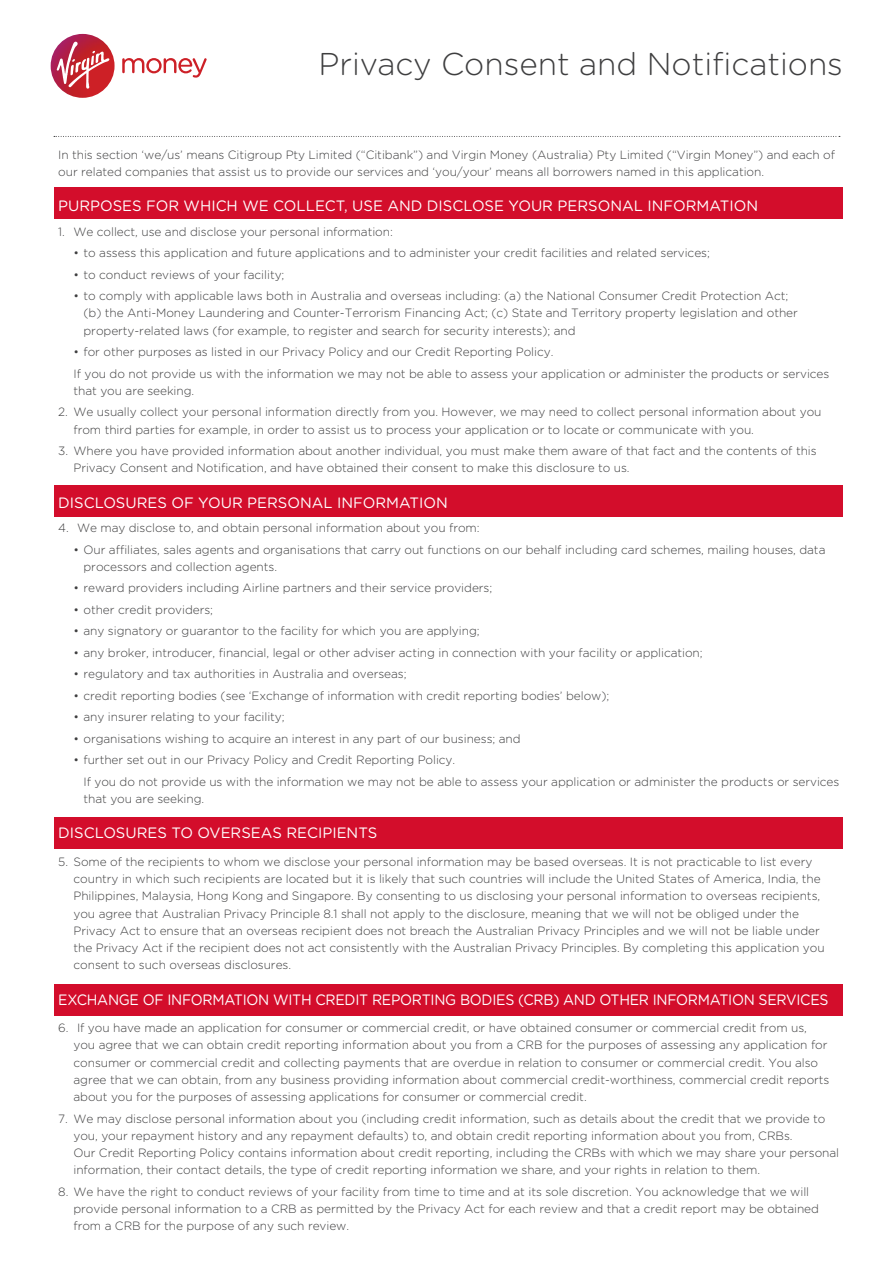
<style>
.page{position:relative;width:893px;height:1263px;background:#fff}
.page>*{position:absolute;margin:0;border:0;box-sizing:border-box;transform-origin:0 0}
.main_header{font:300 31.5px "Gotham Rounded";color:#3e3e3f}
.t1{font:15px "Gotham Rounded";color:#fff}
.t2{font:15px "Gotham Rounded";letter-spacing:-.02em;color:#fff;scale:.94 1}
.Heading_1{font:300 12px/17.2px "Gotham Rounded";letter-spacing:-.005em;color:#3e3e3f}
</style>
<div class="page">
<div style="left:54px;top:188px;width:788px;height:31px;background:#d30d2b"></div>
<div style="left:54px;top:486px;width:788px;height:31px;background:#d30d2b"></div>
<div style="left:54px;top:818px;width:788px;height:31px;background:#d30d2b"></div>
<div style="left:54px;top:984px;width:788px;height:31px;background:#d30d2b"></div>
<svg style="left:54px;top:136px;width:786px;height:1px"></svg>
<svg style="left:122px;top:58px;width:85px;height:20px"></svg>
<img style="left:51px;top:34px;width:64px;height:64px;border-radius:32px">
<svg style="left:57px;top:42px;width:52px;height:47px"></svg>
<p class="main_header" style="left:318px;top:43px;width:526px">Privacy Consent and Notifications</p>
<p class="Heading_1" style="left:58px;top:145px;width:778px">In this section ‘we/us’ means Citigroup Pty Limited (“Citibank”) and Virgin Money (Australia) Pty Limited (“Virgin Money”) and each of our related companies that assist us to provide our services and ‘you/your’ means all borrowers named in this application.</p>
<p class="t1" style="left:58px;top:195px;width:701px">PURPOSES FOR WHICH WE COLLECT, USE AND DISCLOSE YOUR PERSONAL INFORMATION</p>
<p class="Heading_1" style="left:58px;top:222px;width:336px">1. We collect, use and disclose your personal information:</p>
<p class="Heading_1" style="left:73px;top:244px;width:638px">• to assess this application and future applications and to administer your credit facilities and related services;</p>
<p class="Heading_1" style="left:73px;top:265px;width:212px">• to conduct reviews of your facility;</p>
<p class="Heading_1" style="left:84px;top:287px;width:716px;text-indent:-10px">• to comply with applicable laws both in Australia and overseas including: (a) the National Consumer Credit Protection Act; (b) the Anti-Money Laundering and Counter-Terrorism Financing Act; (c) State and Territory property legislation and other property-related laws (for example, to register and search for security interests); and</p>
<p class="Heading_1" style="left:73px;top:343px;width:481px">• for other purposes as listed in our Privacy Policy and our Credit Reporting Policy.</p>
<p class="Heading_1" style="left:73px;top:364px;width:757px">If you do not provide us with the information we may not be able to assess your application or administer the products or services that you are seeking.</p>
<p class="Heading_1" style="left:73px;top:403px;width:749px;text-indent:-15px">2. We usually collect your personal information directly from you. However, we may need to collect personal information about you from third parties for example, in order to assist us to process your application or to locate or communicate with you.</p>
<p class="Heading_1" style="left:73px;top:442px;width:745px;text-indent:-15px">3. Where you have provided information about another individual, you must make them aware of that fact and the contents of this<br>Privacy Consent and Notification, and have obtained their consent to make this disclosure to us.</p>
<p class="t1" style="left:58px;top:492px;width:391px">DISCLOSURES OF YOUR PERSONAL INFORMATION</p>
<p class="Heading_1" style="left:58px;top:519px;width:423px">4. We may disclose to, and obtain personal information about you from:</p>
<p class="Heading_1" style="left:84px;top:540px;width:743px;text-indent:-10px">• Our affiliates, sales agents and organisations that carry out functions on our behalf including card schemes, mailing houses, data processors and collection agents.</p>
<p class="Heading_1" style="left:73px;top:579px;width:420px">• reward providers including Airline partners and their service providers;</p>
<p class="Heading_1" style="left:73px;top:600px;width:141px">• other credit providers;</p>
<p class="Heading_1" style="left:73px;top:622px;width:408px">• any signatory or guarantor to the facility for which you are applying;</p>
<p class="Heading_1" style="left:73px;top:643px;width:631px">• any broker, introducer, financial, legal or other adviser acting in connection with your facility or application;</p>
<p class="Heading_1" style="left:73px;top:665px;width:335px">• regulatory and tax authorities in Australia and overseas;</p>
<p class="Heading_1" style="left:73px;top:686px;width:537px">• credit reporting bodies (see ‘Exchange of information with credit reporting bodies’ below);</p>
<p class="Heading_1" style="left:73px;top:708px;width:213px">• any insurer relating to your facility;</p>
<p class="Heading_1" style="left:73px;top:729px;width:449px">• organisations wishing to acquire an interest in any part of our business; and</p>
<p class="Heading_1" style="left:73px;top:751px;width:383px">• further set out in our Privacy Policy and Credit Reporting Policy.</p>
<p class="Heading_1" style="left:84px;top:772px;width:757px">If you do not provide us with the information we may not be able to assess your application or administer the products or services that you are seeking.</p>
<p class="t1" style="left:58px;top:823px;width:321px">DISCLOSURES TO OVERSEAS RECIPIENTS</p>
<p class="Heading_1" style="left:73px;top:852px;width:753px;text-indent:-15px">5. Some of the recipients to whom we disclose your personal information may be based overseas. It is not practicable to list every country in which such recipients are located but it is likely that such countries will include the United States of America, India, the Philippines, Malaysia, Hong Kong and Singapore. By consenting to us disclosing your personal information to overseas recipients, you agree that Australian Privacy Principle 8.1 shall not apply to the disclosure, meaning that we will not be obliged under the Privacy Act to ensure that an overseas recipient does not breach the Australian Privacy Principles and we will not be liable under the Privacy Act if the recipient does not act consistently with the Australian Privacy Principles. By completing this application you consent to such overseas disclosures.</p>
<p class="t2" style="left:58px;top:989px;width:821px">EXCHANGE OF INFORMATION WITH CREDIT REPORTING BODIES (CRB) AND OTHER INFORMATION SERVICES</p>
<p class="Heading_1" style="left:73px;top:1019px;width:757px;text-indent:-15px">6. If you have made an application for consumer or commercial credit, or have obtained consumer or commercial credit from us, you agree that we can obtain credit reporting information about you from a CRB for the purposes of assessing any application for consumer or commercial credit and collecting payments that are overdue in relation to consumer or commercial credit. You also agree that we can obtain, from any business providing information about commercial credit-worthiness, commercial credit reports about you for the purposes of assessing applications for consumer or commercial credit.</p>
<p class="Heading_1" style="left:73px;top:1109px;width:767px;text-indent:-15px">7. We may disclose personal information about you (including credit information, such as details about the credit that we provide to you, your repayment history and any repayment defaults) to, and obtain credit reporting information about you from, CRBs.<br>Our Credit Reporting Policy contains information about credit reporting, including the CRBs with which we may share your personal information, their contact details, the type of credit reporting information we share, and your rights in relation to them.</p>
<p class="Heading_1" style="left:73px;top:1182px;width:747px;text-indent:-15px">8. We have the right to conduct reviews of your facility from time to time and at its sole discretion. You acknowledge that we will provide personal information to a CRB as permitted by the Privacy Act for each review and that a credit report may be obtained from a CRB for the purpose of any such review.</p>
</div>
